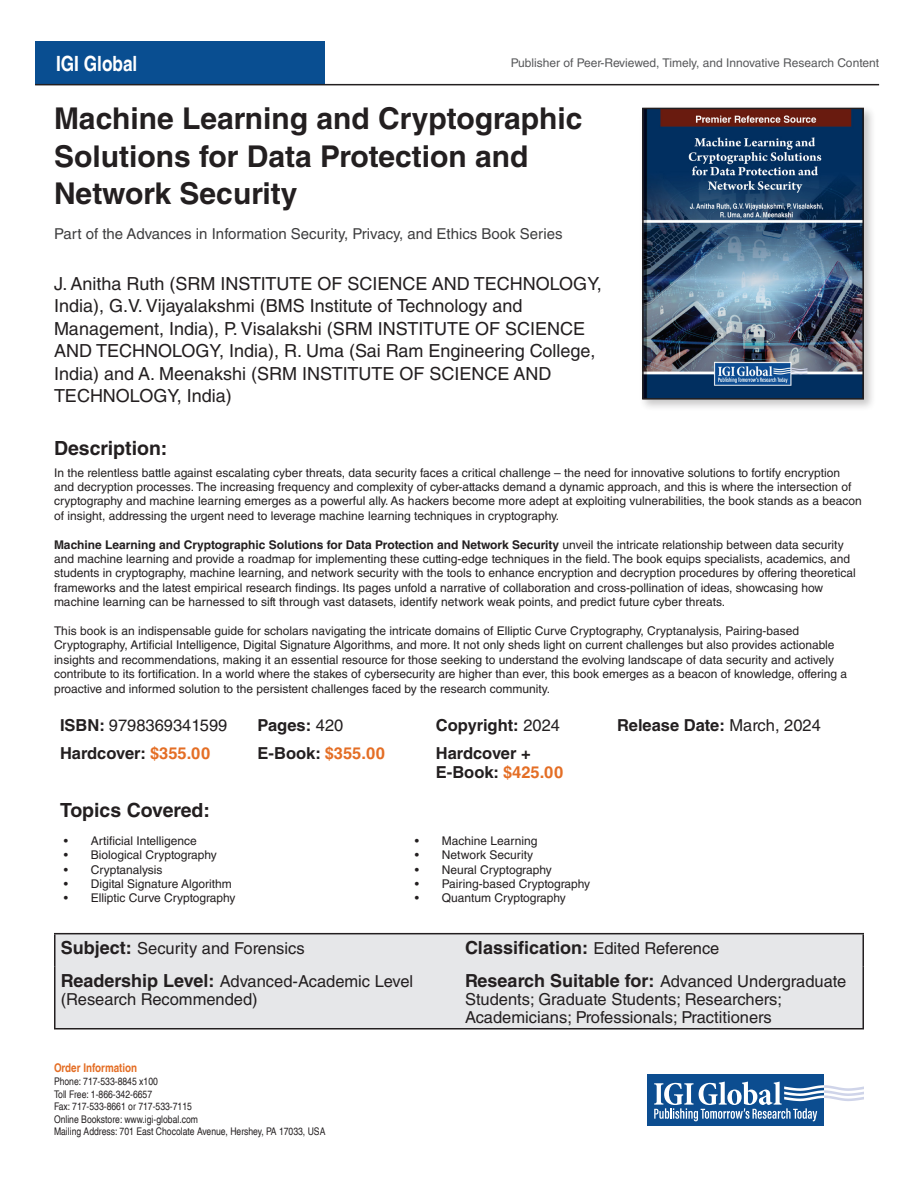
<style>
.page{position:relative;width:918px;height:1188px;background:#fff}
.page>*{position:absolute;margin:0;border:0;box-sizing:border-box;transform-origin:0 0}
.t1{font:700 30px/37.5px "Helvetica LT Std";color:#231f20}
.t2{font:700 condensed 21px "Helvetica LT";color:#fff}
.Description_2{font:700 19.5px "Helvetica LT Std";color:#231f20}
.Description_1{font:700 19.5px "Helvetica LT Std";color:#231f20}
.ISBN{font:18px/22.5px "Helvetica LT Std";color:#231f20}
.Description_2-2{font:700 18px "Helvetica LT Std";color:#231f20}
.Description_2-3{font:16.5px/18px "Helvetica LT Std";color:#231f20}
.Description_2-4{font:700 16.5px/19.8px "Helvetica LT Std";color:#231f20}
.Description_1-2{font:700 16.5px "Helvetica LT Std";color:#231f20}
.ISBN-2{font:15px "Helvetica LT Std";color:#3e3e3f}
.Description_2-5{font:12px/14.4px "Helvetica LT Std";color:#231f20}
.t3{font:12px "Helvetica LT Std";color:#57585a}
.t4{font:700 condensed 12px "Helvetica LT";color:#e46e25}
.t5{font:condensed 10.5px/12.6px "Helvetica LT";color:#231f20}
.s1{font-weight:700}
.s2{font-weight:400}
.s3{color:#e46e25}
.s4{font-weight:700;font-size:18px}
.s5{font-weight:400;font-size:16.5px}
</style>
<div class="page">
<div style="left:35px;top:41px;width:290px;height:44px;background:#094e91"></div>
<svg style="left:647px;top:1125px;width:177px;height:1px"></svg>
<div style="left:647px;top:1074px;width:177px;height:51px;background:#0c4d90"></div>
<svg style="left:654px;top:1082px;width:210px;height:39px"></svg>
<hr style="left:35px;top:84px;width:844px;height:1px;background:#231f20">
<div style="left:639px;top:105px;width:237px;height:307px;background:#231f20;opacity:.25"></div>
<img style="left:645px;top:111px;width:216px;height:286px">
<div style="left:642px;top:108px;width:222px;height:292px;border:2px solid #231f20"></div>
<div style="left:56px;top:934px;width:806px;height:94px;background:#e6e7e9"></div>
<hr style="left:54px;top:933px;width:405px;height:1px;background:#231f20">
<hr style="left:54px;top:934px;width:2px;height:33px;background:#231f20">
<hr style="left:459px;top:933px;width:405px;height:1px;background:#231f20">
<hr style="left:862px;top:934px;width:2px;height:33px;background:#231f20">
<hr style="left:54px;top:967px;width:2px;height:61px;background:#231f20">
<hr style="left:862px;top:967px;width:2px;height:61px;background:#231f20">
<hr style="left:54px;top:1028px;width:405px;height:2px;background:#231f20">
<hr style="left:459px;top:1028px;width:405px;height:2px;background:#231f20">
<p class="t2" style="left:56px;top:50px;width:83px">IGI Global</p>
<p class="t3" style="left:511px;top:56px;width:370px">Publisher of Peer-Reviewed, Timely, and Innovative Research Content</p>
<p class="t1" style="left:54px;top:99px;width:530px">Machine Learning and Cryptographic<br>Solutions for Data Protection and<br>Network Security</p>
<p class="ISBN-2" style="left:54px;top:225px;width:510px">Part of the Advances in Information Security, Privacy, and Ethics Book Series</p>
<p class="ISBN" style="left:54px;top:272px;width:549px">J. Anitha Ruth (SRM INSTITUTE OF SCIENCE AND TECHNOLOGY, India), G.V. Vijayalakshmi (BMS Institute of Technology and Management, India), P. Visalakshi (SRM INSTITUTE OF SCIENCE AND TECHNOLOGY, India), R. Uma (Sai Ram Engineering College, India) and A. Meenakshi (SRM INSTITUTE OF SCIENCE AND TECHNOLOGY, India)</p>
<p class="Description_1" style="left:54px;top:437px;width:115px">Description:</p>
<p class="Description_2-5" style="left:54px;top:465px;width:809px">In the relentless battle against escalating cyber threats, data security faces a critical challenge – the need for innovative solutions to fortify encryption and decryption processes. The increasing frequency and complexity of cyber-attacks demand a dynamic approach, and this is where the intersection of cryptography and machine learning emerges as a powerful ally. As hackers become more adept at exploiting vulnerabilities, the book stands as a beacon of insight, addressing the urgent need to leverage machine learning techniques in cryptography.</p>
<p class="Description_2-5" style="left:54px;top:537px;width:803px"><span class="s1">Machine Learning and Cryptographic Solutions for Data Protection and Network Security</span> unveil the intricate relationship between data security and machine learning and provide a roadmap for implementing these cutting-edge techniques in the field. The book equips specialists, academics, and students in cryptography, machine learning, and network security with the tools to enhance encryption and decryption procedures by offering theoretical frameworks and the latest empirical research findings. Its pages unfold a narrative of collaboration and cross-pollination of ideas, showcasing how machine learning can be harnessed to sift through vast datasets, identify network weak points, and predict future cyber threats.</p>
<p class="Description_2-5" style="left:54px;top:624px;width:795px">This book is an indispensable guide for scholars navigating the intricate domains of Elliptic Curve Cryptography, Cryptanalysis, Pairing-based Cryptography, Artificial Intelligence, Digital Signature Algorithms, and more. It not only sheds light on current challenges but also provides actionable insights and recommendations, making it an essential resource for those seeking to understand the evolving landscape of data security and actively contribute to its fortification. In a world where the stakes of cybersecurity are higher than ever, this book emerges as a beacon of knowledge, offering a proactive and informed solution to the persistent challenges faced by the research community.</p>
<p class="Description_2-3" style="left:60px;top:716px;width:169px"><span class="s1">ISBN:</span> 9798369341599</p>
<p class="Description_1-2" style="left:258px;top:715px;width:87px">Pages: <span class="s2">420</span></p>
<p class="Description_1-2" style="left:436px;top:715px;width:126px">Copyright: <span class="s2">2024</span></p>
<p class="Description_1-2" style="left:617px;top:715px;width:205px">Release Date: <span class="s2">March, 2024</span></p>
<p class="Description_2-4" style="left:60px;top:743px;width:152px">Hardcover: <span class="s3">$355.00</span></p>
<p class="Description_2-4" style="left:258px;top:743px;width:129px">E-Book: <span class="s3">$355.00</span></p>
<p class="Description_2-4" style="left:436px;top:743px;width:129px">Hardcover +<br>E-Book: <span class="s3">$425.00</span></p>
<p class="Description_2" style="left:60px;top:798px;width:152px">Topics Covered:</p>
<p class="Description_2-5" style="left:64px;top:833px;width:135px">• Artificial Intelligence</p>
<p class="Description_2-5" style="left:64px;top:848px;width:155px">• Biological Cryptography</p>
<p class="Description_2-5" style="left:64px;top:862px;width:100px">• Cryptanalysis</p>
<p class="Description_2-5" style="left:64px;top:877px;width:170px">• Digital Signature Algorithm</p>
<p class="Description_2-5" style="left:64px;top:891px;width:173px">• Elliptic Curve Cryptography</p>
<p class="Description_2-5" style="left:415px;top:833px;width:124px">• Machine Learning</p>
<p class="Description_2-5" style="left:415px;top:848px;width:120px">• Network Security</p>
<p class="Description_2-5" style="left:415px;top:862px;width:139px">• Neural Cryptography</p>
<p class="Description_2-5" style="left:415px;top:877px;width:177px">• Pairing-based Cryptography</p>
<p class="Description_2-5" style="left:415px;top:891px;width:153px">• Quantum Cryptography</p>
<p class="Description_2-3" style="left:61px;top:939px;width:245px"><span class="s4">Subject:</span> Security and Forensics</p>
<p class="Description_2-2" style="left:465px;top:936px;width:256px">Classification: <span class="s5">Edited Reference</span></p>
<p class="Description_2-3" style="left:61px;top:972px;width:354px"><span class="s4">Readership Level:</span> Advanced-Academic Level (Research Recommended)</p>
<p class="Description_2-3" style="left:465px;top:972px;width:383px"><span class="s4">Research Suitable for:</span> Advanced Undergraduate<br>Students; Graduate Students; Researchers;<br>Academicians; Professionals; Practitioners</p>
<p class="t4" style="left:54px;top:1061px;width:85px">Order Information</p>
<p class="t5" style="left:54px;top:1075px;width:273px">Phone: 717-533-8845 x100<br>Toll Free: 1-866-342-6657<br>Fax: 717-533-8661 or 717-533-7115<br>Online Bookstore: www.igi-global.com<br>Mailing Address: 701 East Chocolate Avenue, Hershey, PA 17033, USA</p>
</div>
